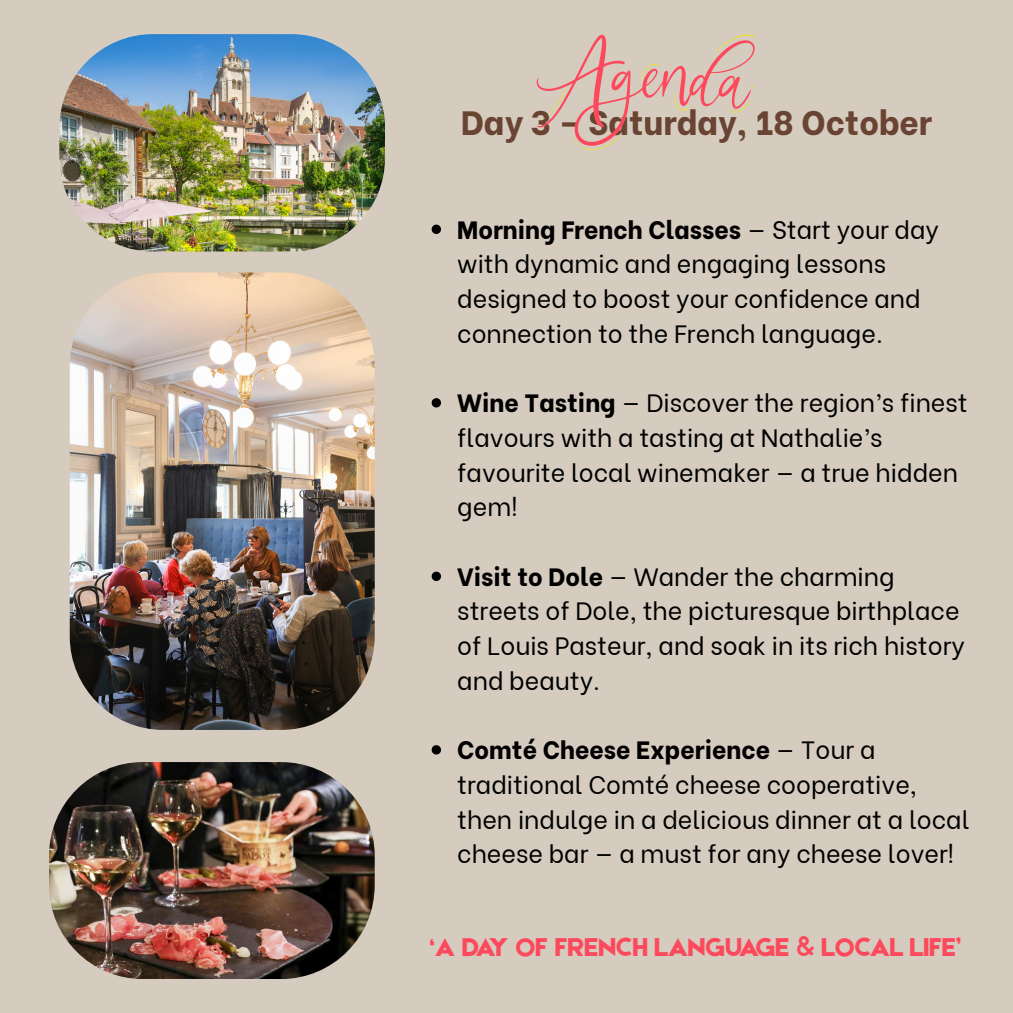
<style>
.page{position:relative;width:1013px;height:1013px;background:#fff}
.page>*{position:absolute;margin:0;border:0;box-sizing:border-box;transform-origin:0 0}
.t1{font:800 33.62px "Be Vietnam";color:#6a4433}
.t2{font:27.5px "Etna";color:#fd495c}
.t3{font:25px/34.8px "Be Vietnam";color:#000}
.s1{font-weight:800}
</style>
<div class="page">
<div style="left:0;top:0;width:1012px;height:1012px;background:#d5ccbf"></div>
<svg style="left:431px;top:224px;width:10px;height:10px"></svg>
<svg style="left:431px;top:398px;width:10px;height:9px"></svg>
<svg style="left:431px;top:571px;width:10px;height:10px"></svg>
<svg style="left:431px;top:745px;width:10px;height:9px"></svg>
<img style="left:59px;top:34px;width:326px;height:217px;border-radius:94px">
<img style="left:70px;top:272px;width:304px;height:458px;border-radius:94px">
<svg style="left:536px;top:34px;width:219px;height:116px"></svg>
<img style="left:49px;top:762px;width:325px;height:216px;border-radius:94px">
<h1 class="t1" style="left:461px;top:94px;width:472px">Day 3 – Saturday, 18 October</h1>
<p class="t3" style="left:457px;top:210px;width:483px"><span class="s1">Morning French Classes</span> — Start your day with dynamic and engaging lessons designed to boost your confidence and connection to the French language.</p>
<p class="t3" style="left:457px;top:383px;width:512px"><span class="s1">Wine Tasting</span> — Discover the region’s finest flavours with a tasting at Nathalie’s favourite local winemaker — a true hidden gem!</p>
<p class="t3" style="left:457px;top:556px;width:509px"><span class="s1">Visit to Dole</span> — Wander the charming streets of Dole, the picturesque birthplace of Louis Pasteur, and soak in its rich history and beauty.</p>
<p class="t3" style="left:457px;top:730px;width:514px"><span class="s1">Comté Cheese Experience</span> — Tour a traditional Comté cheese cooperative, then indulge in a delicious dinner at a local cheese bar — a must for any cheese lover!</p>
<p class="t2" style="left:429px;top:928px;width:533px">‘A DAY OF FRENCH LANGUAGE &amp; LOCAL LIFE’</p>
</div>
